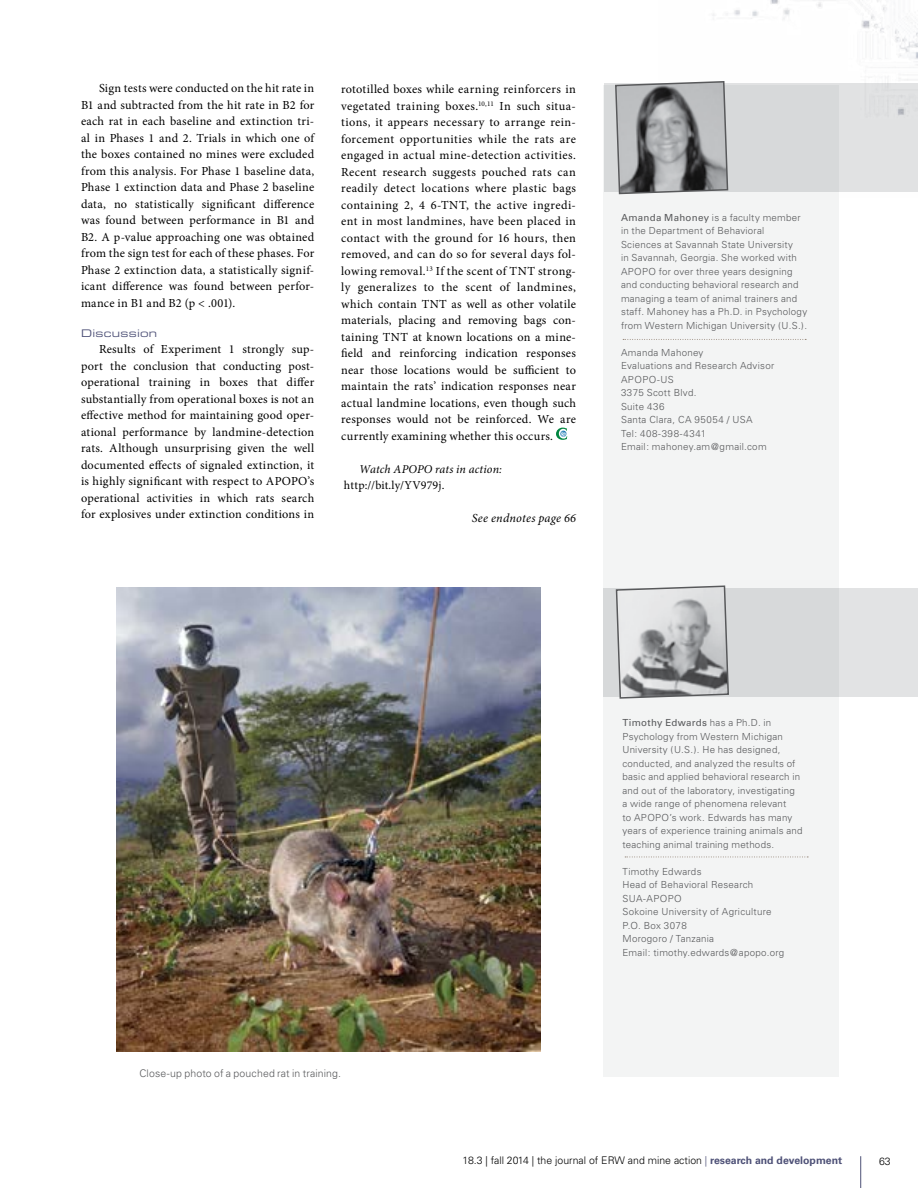
<style>
.page{position:relative;width:918px;height:1188px;background:#fff}
.page>*{position:absolute;margin:0;border:0;box-sizing:border-box;transform-origin:0 0}
.BODY_new{font:12.3px/16.5px "Minion Pro";letter-spacing:.02em;color:#000;text-align:justify}
.BODY_new-2{font:italic 12.3px "Minion Pro";letter-spacing:.015em;color:#000}
.BODY_new-3{font:italic 12px/16.5px "Minion Pro";letter-spacing:.01em;color:#000}
.t1{font:300 10.5px "Univers";color:#000}
.BODY_new-4{font:300 10.5px "Univers";letter-spacing:.015em;color:#58595b}
.BODY_new-5{font:10.5px "Eurostile Extended Two";letter-spacing:.025em;color:#4e5177}
.Bio_Body{font:300 9.75px/13.5px "Univers";letter-spacing:.025em;color:#58595b}
.Bio_Body-2{font:300 9.75px "Univers";letter-spacing:.06em;color:#58595b}
.Bio_Body-3{font:300 9.75px "Univers";letter-spacing:.045em;color:#58595b}
.s1{font-style:normal}
.s2{font-weight:400}
.s3{color:#4e5177}
.s4{font-weight:700;color:#4e5177}
</style>
<div class="page">
<img style="left:712px;top:0;width:206px;height:197px">
<hr style="left:860px;top:1156px;width:1px;height:32px;background:#4e5177">
<div style="left:603px;top:86px;width:235px;height:991px;background:#f3f4f4"></div>
<div style="left:604px;top:83px;width:314px;height:109px;background:#d7d9da"></div>
<div style="left:603px;top:588px;width:315px;height:108px;background:#d7d9da"></div>
<svg style="left:623px;top:339px;width:183px;height:1px"></svg>
<svg style="left:625px;top:857px;width:183px;height:1px"></svg>
<svg style="left:615px;top:585px;width:115px;height:114px"></svg>
<svg style="left:556px;top:428px;width:11px;height:12px"></svg>
<img style="left:116px;top:588px;width:425px;height:463px">
<svg style="left:614px;top:80px;width:115px;height:115px;background:#969799"></svg>
<p class="BODY_new" style="left:81px;top:80px;width:235px;text-indent:18px">Sign tests were conducted on the hit rate in B1 and subtracted from the hit rate in B2 for each rat in each baseline and extinction tri&shy;al in Phases 1 and 2. Trials in which one of the boxes contained no mines were excluded from this analysis. For Phase 1 baseline data, Phase 1 extinction data and Phase 2 baseline data, no statistically significant difference was found between performance in B1 and B2. A p-value approaching one was obtained from the sign test for each of these phases. For Phase 2 extinction data, a statistically signif&shy;icant difference was found between perfor&shy;mance in B1 and B2 (p &lt; .001).</p>
<p class="BODY_new-5" style="left:81px;top:326px;width:78px">Discussion</p>
<p class="BODY_new" style="left:81px;top:341px;width:235px;text-indent:18px">Results of Experiment 1 strongly sup&shy;port the conclusion that conducting post&shy;operational training in boxes that differ substantially from operational boxes is not an effective method for maintaining good oper&shy;ational performance by landmine-detection rats. Although unsurprising given the well documented effects of signaled extinction, it is highly significant with respect to APOPO’s operational activities in which rats search for explosives under extinction conditions in</p>
<p class="BODY_new" style="left:341px;top:81px;width:236px">rototilled boxes while earning reinforcers in vegetated training boxes.<sup>10,11</sup> In such situa&shy;tions, it appears necessary to arrange rein&shy;forcement opportunities while the rats are engaged in actual mine-detection activities.<br>Recent research suggests pouched rats can readily detect locations where plastic bags containing 2, 4 6-TNT, the active ingredi&shy;ent in most landmines, have been placed in contact with the ground for 16 hours, then removed, and can do so for several days fol&shy;lowing removal.<sup>13</sup> If the scent of TNT strong&shy;ly generalizes to the scent of landmines, which contain TNT as well as other volatile materials, placing and removing bags con&shy;taining TNT at known locations on a mine&shy;field and reinforcing indication responses near those locations would be sufficient to maintain the rats’ indication responses near actual landmine locations, even though such responses would not be reinforced. We are currently examining whether this occurs.</p>
<p class="BODY_new-3" style="left:344px;top:461px;width:160px;text-indent:15px">Watch APOPO rats in action: <span class="s1">http://bit.ly/YV979j.</span></p>
<p class="BODY_new-2" style="left:472px;top:510px;width:106px">See endnotes page 66</p>
<p class="Bio_Body" style="left:621px;top:211px;width:188px"><span class="s2">Amanda Mahoney</span> is a faculty member in the Department of Behavioral Sciences at Savannah State University<br>in Savannah, Georgia. She worked with APOPO for over three years designing and conducting behavioral research and managing a team of animal trainers and staff. Mahoney has a Ph.D. in Psychology from Western Michigan University (U.S.).</p>
<p class="Bio_Body" style="left:621px;top:346px;width:84px">Amanda Mahoney</p>
<p class="Bio_Body" style="left:621px;top:359px;width:155px">Evaluations and Research Advisor</p>
<p class="Bio_Body" style="left:621px;top:373px;width:54px">APOPO-US</p>
<p class="Bio_Body" style="left:621px;top:386px;width:77px">3375 Scott Blvd.</p>
<p class="Bio_Body" style="left:621px;top:400px;width:45px">Suite 436</p>
<p class="Bio_Body" style="left:621px;top:413px;width:133px">Santa Clara, CA 95054 / USA</p>
<p class="Bio_Body-2" style="left:621px;top:428px;width:87px">Tel: 408-398-4341</p>
<p class="Bio_Body" style="left:621px;top:440px;width:147px">Email: mahoney.am@gmail.com</p>
<p class="BODY_new-4" style="left:139px;top:1067px;width:203px">Close-up photo of a pouched rat in training.</p>
<p class="Bio_Body" style="left:622px;top:716px;width:182px"><span class="s2">Timothy Edwards</span> has a Ph.D. in Psychology from Western Michigan University (U.S.). He has designed, conducted, and analyzed the results of basic and applied behavioral research in and out of the laboratory, investigating<br>a wide range of phenomena relevant<br>to APOPO’s work. Edwards has many years of experience training animals and teaching animal training methods.</p>
<p class="Bio_Body" style="left:622px;top:865px;width:81px">Timothy Edwards</p>
<p class="Bio_Body" style="left:622px;top:878px;width:132px">Head of Behavioral Research</p>
<p class="Bio_Body-3" style="left:622px;top:892px;width:61px">SUA-APOPO</p>
<p class="Bio_Body" style="left:622px;top:905px;width:150px">Sokoine University of Agriculture</p>
<p class="Bio_Body" style="left:622px;top:919px;width:66px">P.O. Box 3078</p>
<p class="Bio_Body" style="left:622px;top:932px;width:93px">Morogoro / Tanzania</p>
<p class="Bio_Body" style="left:622px;top:946px;width:163px">Email: timothy.edwards@apopo.org</p>
<p class="t1" style="left:463px;top:1154px;width:381px">18.3 | fall 2014 | the journal of ERW and mine action <span class="s3">|</span> <span class="s4">research and development</span></p>
<p class="t1" style="left:879px;top:1154px;width:13px">63</p>
</div>
